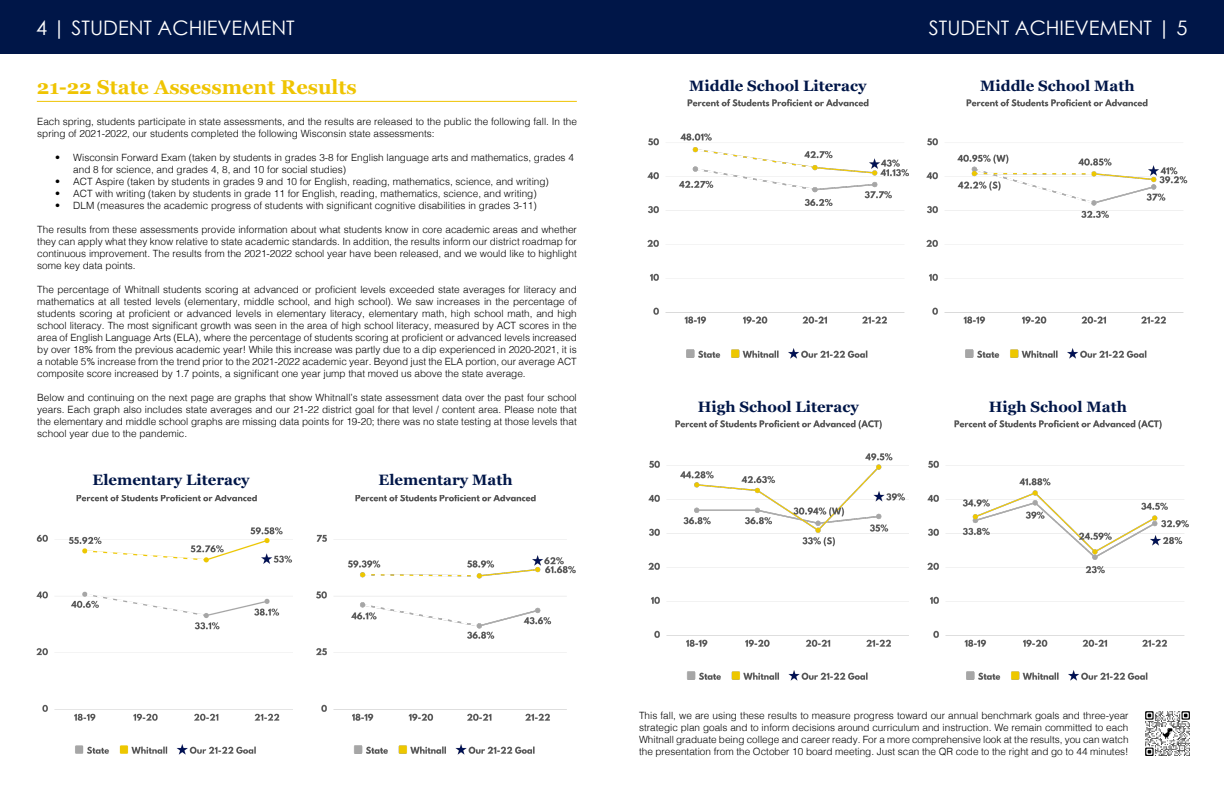
<style>
.page{position:relative;width:1224px;height:792px;background:#fff}
.page>*{position:absolute;margin:0;border:0;box-sizing:border-box;transform-origin:0 0}
.t1{font:20px "Century Gothic";color:#fff}
.t2{font:700 20px "Georgia";color:#efc402}
.t3{font:700 15px "Georgia";color:#001648}
.t4{font:300 10px/12px "Helvetica";color:#000;text-align:justify}
</style>
<div class="page">
<div style="left:0;top:0;width:612px;height:54px;background:#001648"></div>
<div style="left:612px;top:0;width:612px;height:54px;background:#001648"></div>
<hr style="left:37px;top:101px;width:540px;height:1px;background:#efc402">
<img style="left:36px;top:495px;width:256px;height:260px">
<img style="left:316px;top:495px;width:260px;height:260px">
<img style="left:647px;top:100px;width:261px;height:259px">
<img style="left:927px;top:99px;width:261px;height:260px">
<img style="left:648px;top:421px;width:261px;height:260px">
<img style="left:928px;top:421px;width:260px;height:260px">
<svg style="left:85px;top:549px;width:120px;height:13px"></svg>
<svg style="left:85px;top:592px;width:120px;height:26px"></svg>
<svg style="left:363px;top:573px;width:116px;height:5px"></svg>
<svg style="left:363px;top:603px;width:116px;height:24px"></svg>
<svg style="left:696px;top:148px;width:118px;height:44px"></svg>
<svg style="left:975px;top:168px;width:119px;height:37px"></svg>
<img style="left:1145px;top:711px;width:44px;height:44px">
<h1 class="t1" style="left:36px;top:15px;width:260px">4 | STUDENT ACHIEVEMENT</h1>
<h1 class="t1" style="left:929px;top:15px;width:260px">STUDENT ACHIEVEMENT | 5</h1>
<h1 class="t2" style="left:37px;top:72px;width:321px">21-22 State Assessment Results</h1>
<p class="t4" style="left:37px;top:115px;width:541px">Each spring, students participate in state assessments, and the results are released to the public the following fall. In the spring of 2021-2022, our students completed the following Wisconsin state assessments:</p>
<p class="t4" style="left:73px;top:151px;width:502px;text-indent:-18px">• Wisconsin Forward Exam (taken by students in grades 3-8 for English language arts and mathematics, grades 4 and 8 for science, and grades 4, 8, and 10 for social studies)</p>
<p class="t4" style="left:55px;top:175px;width:495px">• ACT Aspire (taken by students in grades 9 and 10 for English, reading, mathematics, science, and writing)</p>
<p class="t4" style="left:55px;top:187px;width:483px">• ACT with writing (taken by students in grade 11 for English, reading, mathematics, science, and writing)</p>
<p class="t4" style="left:55px;top:199px;width:483px">• DLM (measures the academic progress of students with significant cognitive disabilities in grades 3-11)</p>
<p class="t4" style="left:37px;top:223px;width:541px">The results from these assessments provide information about what students know in core academic areas and whether they can apply what they know relative to state academic standards. In addition, the results inform our district roadmap for continuous improvement. The results from the 2021-2022 school year have been released, and we would like to highlight some key data points.</p>
<p class="t4" style="left:37px;top:283px;width:541px">The percentage of Whitnall students scoring at advanced or proficient levels exceeded state averages for literacy and mathematics at all tested levels (elementary, middle school, and high school). We saw increases in the percentage of students scoring at proficient or advanced levels in elementary literacy, elementary math, high school math, and high school literacy. The most significant growth was seen in the area of high school literacy, measured by ACT scores in the area of English Language Arts (ELA), where the percentage of students scoring at proficient or advanced levels increased by over 18% from the previous academic year! While this increase was partly due to a dip experienced in 2020-2021, it is a notable 5% increase from the trend prior to the 2021-2022 academic year. Beyond just the ELA portion, our average ACT composite score increased by 1.7 points, a significant one year jump that moved us above the state average.</p>
<p class="t4" style="left:37px;top:391px;width:541px">Below and continuing on the next page are graphs that show Whitnall’s state assessment data over the past four school years. Each graph also includes state averages and our 21-22 district goal for that level / content area. Please note that the elementary and middle school graphs are missing data points for 19-20; there was no state testing at those levels that school year due to the pandemic.</p>
<h2 class="t3" style="left:93px;top:469px;width:158px">Elementary Literacy</h2>
<h2 class="t3" style="left:379px;top:469px;width:136px">Elementary Math</h2>
<h2 class="t3" style="left:689px;top:74px;width:179px">Middle School Literacy</h2>
<h2 class="t3" style="left:980px;top:74px;width:156px">Middle School Math</h2>
<h2 class="t3" style="left:698px;top:395px;width:162px">High School Literacy</h2>
<h2 class="t3" style="left:989px;top:395px;width:140px">High School Math</h2>
<p class="t4" style="left:639px;top:709px;width:491px">This fall, we are using these results to measure progress toward our annual benchmark goals and three-year strategic plan goals and to inform decisions around curriculum and instruction. We remain committed to each Whitnall graduate being college and career ready. For a more comprehensive look at the results, you can watch the presentation from the October 10 board meeting. Just scan the QR code to the right and go to 44 minutes!</p>
</div>
